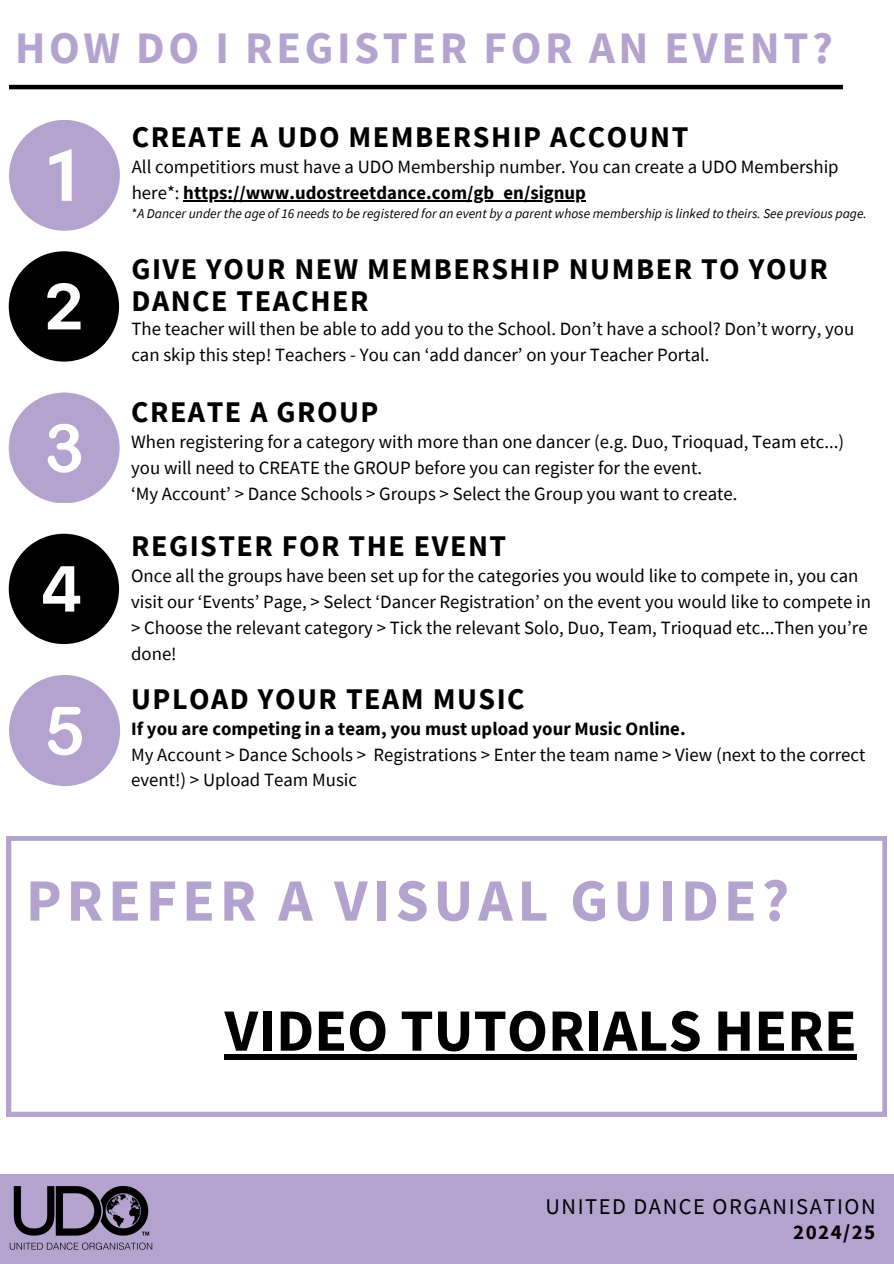
<style>
.page{position:relative;width:894px;height:1264px;background:#fff}
.page>*{position:absolute;margin:0;border:0;box-sizing:border-box;transform-origin:0 0}
.t1{font:700 60px "Source Sans Pro";letter-spacing:.08em;color:#b4a2cf}
.t2{font:700 60px "Source Sans Pro";color:#000}
.t3{font:700 45px "Source Sans Pro";letter-spacing:.08em;color:#b4a2cf}
.t4{font:700 30px/32.7px "Source Sans Pro";letter-spacing:.05em;color:#000}
.t5{font:22.5px "Source Sans Pro";letter-spacing:.07em;color:#000001}
.t6{font:700 21px "Source Sans Pro";letter-spacing:.07em;color:#000001}
.t7{font:18.75px/25.8px "Source Sans Pro";color:#000}
.t8{font:italic 13.5px "Source Sans Pro";color:#000}
.s1{font-weight:700}
.s2{font-style:normal}
</style>
<div class="page">
<div style="left:0;top:1174px;width:893px;height:89px;background:#b4a2cf"></div>
<img style="left:9px;top:1186px;width:143px;height:64px">
<hr style="left:9px;top:85px;width:833px;height:4px;background:#000">
<svg style="left:9px;top:120px;width:110px;height:110px"></svg>
<svg style="left:9px;top:251px;width:110px;height:110px"></svg>
<div style="left:9px;top:392px;width:110px;height:111px;background:#b4a2cf;border-radius:50%"></div>
<svg style="left:48px;top:424px;width:33px;height:49px"></svg>
<svg style="left:9px;top:533px;width:110px;height:111px"></svg>
<div style="left:9px;top:675px;width:111px;height:111px;background:#b4a2cf;border-radius:50%"></div>
<svg style="left:48px;top:707px;width:34px;height:48px"></svg>
<hr style="left:183px;top:200px;width:403px;height:1px;background:#000">
<svg style="left:7px;top:836px;width:879px;height:280px"></svg>
<div style="left:224px;top:1054px;width:632px;height:5px;background:#000"></div>
<p class="t3" style="left:15px;top:19px;width:819px">HOW DO I REGISTER FOR AN EVENT?</p>
<p class="t4" style="left:132px;top:120px;width:558px">CREATE A UDO MEMBERSHIP ACCOUNT</p>
<p class="t7" style="left:132px;top:153px;width:708px">All competitiors must have a UDO Membership number. You can create a UDO Membership here*: <span class="s1">https://www.udostreetdance.com/gb_en/signup</span></p>
<p class="t8" style="left:132px;top:205px;width:736px"><span class="s2">*</span>A Dancer under the age of 16 needs to be registered for an event by a parent whose membership is linked to theirs. See previous page.</p>
<h3 class="t4" style="left:131px;top:251px;width:697px">GIVE YOUR NEW MEMBERSHIP NUMBER TO YOUR<br>DANCE TEACHER</h3>
<p class="t7" style="left:131px;top:315px;width:724px">The teacher will then be able to add you to the School. Don’t have a school? Don’t worry, you can skip this step! Teachers - You can ‘add dancer’ on your Teacher Portal.</p>
<p class="t4" style="left:131px;top:395px;width:249px">CREATE A GROUP</p>
<h6 class="t7" style="left:131px;top:428px;width:714px">When registering for a category with more than one dancer (e.g. Duo, Trioquad, Team etc...) you will need to CREATE the GROUP before you can register for the event.<br>‘My Account’ &gt; Dance Schools &gt; Groups &gt; Select the Group you want to create.</h6>
<h6 class="t4" style="left:131px;top:529px;width:376px">REGISTER FOR THE EVENT</h6>
<h3 class="t7" style="left:131px;top:563px;width:741px">Once all the groups have been set up for the categories you would like to compete in, you can visit our ‘Events’ Page, &gt; Select ‘Dancer Registration’ on the event you would like to compete in &gt; Choose the relevant category &gt; Tick the relevant Solo, Duo, Team, Trioquad etc...Then you’re done!</h3>
<p class="t4" style="left:131px;top:681px;width:395px">UPLOAD YOUR TEAM MUSIC</p>
<p class="t7" style="left:131px;top:715px;width:735px"><span class="s1">If you are competing in a team, you must upload your Music Online.<br></span>My Account &gt; Dance Schools &gt; Registrations &gt; Enter the team name &gt; View (next to the correct event!) &gt; Upload Team Music</p>
<h6 class="t1" style="left:26px;top:861px;width:764px">PREFER A VISUAL GUIDE?</h6>
<h3 class="t2" style="left:224px;top:991px;width:633px">VIDEO TUTORIALS HERE</h3>
<h2 class="t5" style="left:545px;top:1191px;width:331px">UNITED DANCE ORGANISATION</h2>
<h3 class="t6" style="left:792px;top:1217px;width:84px">2024/25</h3>
</div>
